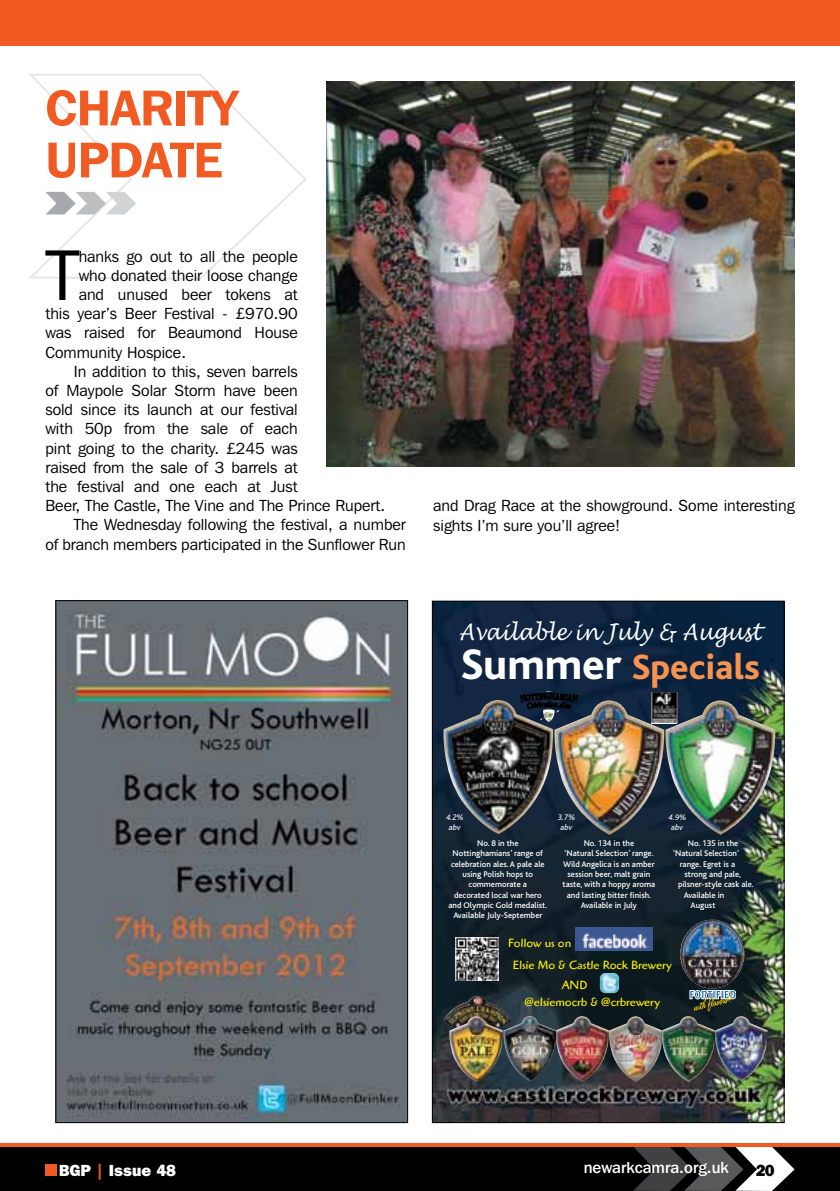
<style>
.page{position:relative;width:840px;height:1191px;background:#fff}
.page>*{position:absolute;margin:0;border:0;box-sizing:border-box;transform-origin:0 0}
.t1{font:71.4px "Franklin Gothic IT Cby BT";color:#000}
.t2{font:600 50px/52px "Franklin Gothic IT Cby BT";letter-spacing:-.01em;color:#f15a22}
.t3{font:800 36.8px "Bliss";color:#f79351}
.t4{font:italic 22.4px "Lucida Handwriting";color:#fff;scale:.89 1}
.t5{font:16px/19.2px "Franklin Gothic IT Cby BT";color:#000}
.t6{font:500 16px "Franklin Gothic IT Cby BT";color:#fff}
.t7{font:800 16px "Franklin Gothic IT Cby BT";color:#fff}
.t8{font:800 16px "Franklin Gothic IT Cby BT";color:#000}
.t9{font:12.4px/22px "Highlander";color:#fff200}
.t10{font:500 8.6px/10.4px "Bliss";color:#fff;text-align:center}
.t11{font:italic 8.4px/10px "Bliss";color:#fff;text-align:center}
.s1{font-size:44.8px;color:#fff}
.s2{color:#f15a22}
</style>
<div class="page">
<div style="left:0;top:1145px;width:839px;height:46px;background:#000"></div>
<div style="left:0;top:0;width:839px;height:45px;background:#f15a22"></div>
<svg style="left:633px;top:1146px;width:161px;height:45px"></svg>
<div style="left:45px;top:1164px;width:11px;height:11px;background:#f15a22"></div>
<hr style="left:0;top:1143px;width:839px;height:3px;background:#f15a22">
<svg style="left:29px;top:74px;width:278px;height:206px"></svg>
<svg style="left:45px;top:192px;width:91px;height:22px"></svg>
<img style="left:326px;top:81px;width:468px;height:385px">
<img style="left:57px;top:602px;width:349px;height:519px">
<img style="left:433px;top:602px;width:349px;height:519px">
<h2 class="t2" style="left:45px;top:81px;width:194px">CHARITY<br>UPDATE</h2>
<h1 class="t1" style="left:46px;top:231px;width:34px">T</h1>
<p class="t5" style="left:79px;top:246px;width:220px">hanks go out to all the people</p>
<p class="t5" style="left:79px;top:265px;width:220px">who donated their loose change</p>
<p class="t5" style="left:79px;top:284px;width:220px">and unused beer tokens at</p>
<p class="t5" style="left:45px;top:304px;width:254px">this year’s Beer Festival - £970.90</p>
<p class="t5" style="left:45px;top:323px;width:254px">was raised for Beaumond House</p>
<p class="t5" style="left:45px;top:342px;width:142px">Community Hospice.</p>
<p class="t5" style="left:74px;top:361px;width:225px">In addition to this, seven barrels</p>
<p class="t5" style="left:45px;top:380px;width:254px">of Maypole Solar Storm have been</p>
<p class="t5" style="left:45px;top:400px;width:254px">sold since its launch at our festival</p>
<p class="t5" style="left:45px;top:419px;width:254px">with 50p from the sale of each</p>
<p class="t5" style="left:45px;top:438px;width:254px">pint going to the charity. £245 was</p>
<p class="t5" style="left:45px;top:457px;width:254px">raised from the sale of 3 barrels at</p>
<p class="t5" style="left:45px;top:476px;width:254px">the festival and one each at Just</p>
<p class="t5" style="left:45px;top:496px;width:341px">Beer, The Castle, The Vine and The Prince Rupert.</p>
<p class="t5" style="left:74px;top:515px;width:333px">The Wednesday following the festival, a number</p>
<p class="t5" style="left:45px;top:534px;width:361px">of branch members participated in the Sunflower Run</p>
<p class="t5" style="left:433px;top:496px;width:362px">and Drag Race at the showground. Some interesting sights I’m sure you’ll agree!</p>
<h3 class="t4" style="left:459px;top:619px;width:340px">A v ailable in July &amp; A ugust</h3>
<h3 class="t3" style="left:460px;top:647px;width:300px"><span class="s1">Summer</span> Specials</h3>
<p class="t11" style="left:446px;top:812px;width:19px">4.2% abv</p>
<p class="t11" style="left:557px;top:812px;width:19px">3.7% abv</p>
<p class="t11" style="left:668px;top:812px;width:19px">4.9% abv</p>
<p class="t10" style="left:448px;top:838px;width:100px">No. 8 in the<br>Nottinghamians’ range of celebration ales.A pale ale using Polish hops to commemorate a<br>decorated local war hero and Olympic Gold medalist.<br>Available July-September</p>
<p class="t10" style="left:562px;top:838px;width:94px">No. 134 in the<br>‘Natural Selection’ range.<br>Wild Angelica is an amber session beer, malt grain taste, with a hoppy aroma and lasting bitter finish.<br>Available in July</p>
<p class="t10" style="left:687px;top:838px;width:52px">No. 135 in the</p>
<p class="t10" style="left:672px;top:848px;width:67px">‘Natural Selection’</p>
<p class="t10" style="left:679px;top:858px;width:57px">range. Egret is a</p>
<p class="t10" style="left:684px;top:869px;width:58px">strong and pale,</p>
<p class="t10" style="left:677px;top:879px;width:77px">pilsner-style cask ale.</p>
<p class="t10" style="left:683px;top:890px;width:42px">Available in</p>
<p class="t10" style="left:690px;top:900px;width:26px">August</p>
<p class="t9" style="left:512px;top:931px;width:160px;text-indent:-5px">Follow us on<br>Elsie Mo &amp; Castle Rock Brewery</p>
<p class="t9" style="left:524px;top:976px;width:137px;line-height:17.2px;text-indent:38px">AND<br>@elsiemocrb &amp; @crbrewery</p>
<p class="t7" style="left:59px;top:1159px;width:118px">BGP <span class="s2">|</span> Issue 48</p>
<p class="t6" style="left:583px;top:1157px;width:146px">newarkcamra.org.uk</p>
<p class="t8" style="left:755px;top:1159px;width:20px">20</p>
</div>
